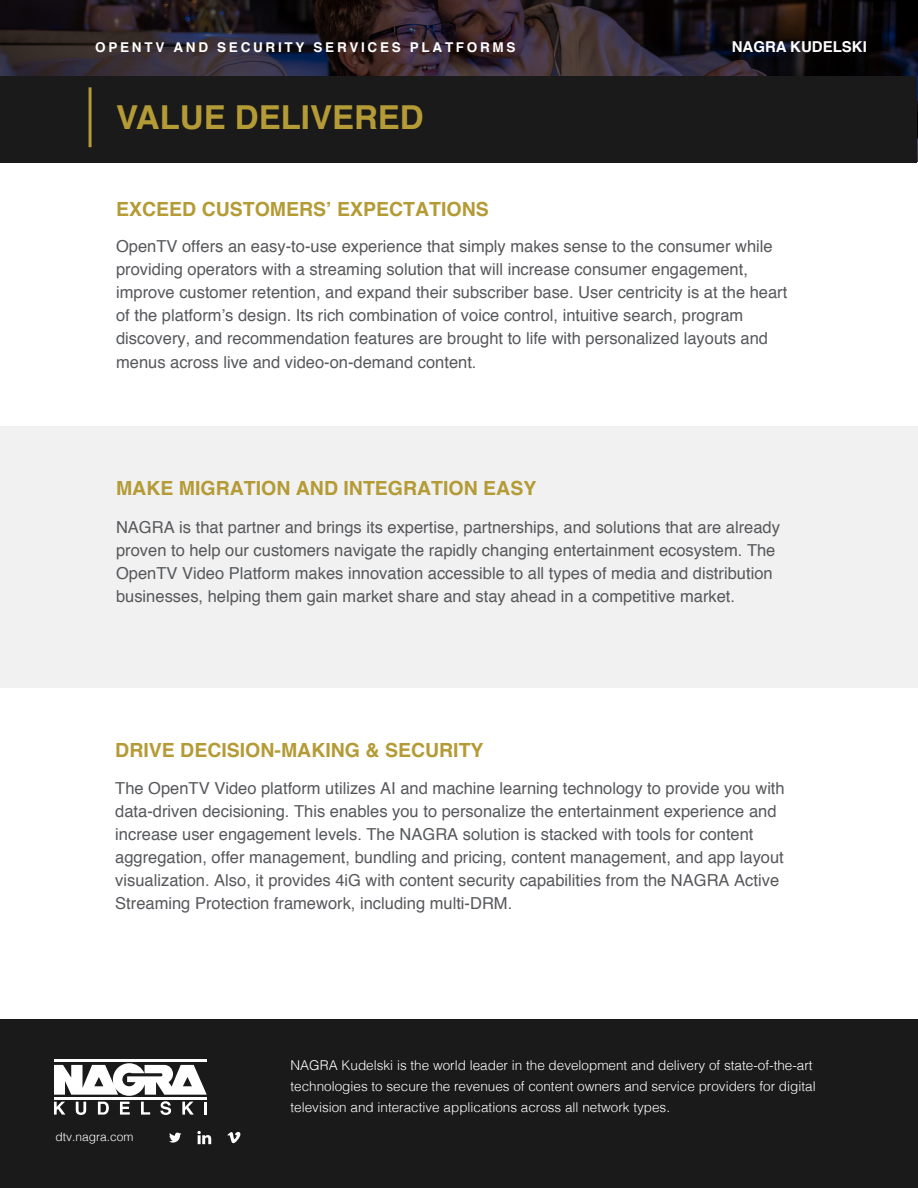
<style>
.page{position:relative;width:918px;height:1188px;background:#fff}
.page>*{position:absolute;margin:0;border:0;box-sizing:border-box;transform-origin:0 0}
.t1{font:700 33px "Helvetica";color:#b49b36}
.t2{font:700 19.5px "Helvetica";color:#b49b36}
.t3{font:16.5px/23.1px "Helvetica";color:#57585b}
.t4{font:700 15px "Helvetica";color:#fff}
.t5{font:300 13.5px/21px "Helvetica";color:#fff}
.t6{font:700 13.5px "Helvetica";letter-spacing:.2em;color:#fff}
.t7{font:300 12px "Helvetica";color:#fff}
</style>
<div class="page">
<svg style="left:0;top:0;width:918px;height:76px;background:#251d23"></svg>
<div style="left:0;top:77px;width:917px;height:86px;background:#1a1a1b"></div>
<hr style="left:89px;top:87px;width:3px;height:60px;background:#b49b36">
<div style="left:0;top:427px;width:918px;height:261px;background:#f1f1f1"></div>
<div style="left:0;top:1020px;width:918px;height:168px;background:#1a1a1b"></div>
<svg style="left:54px;top:1063px;width:153px;height:52px"></svg>
<hr style="left:54px;top:1059px;width:153px;height:3px;background:#fff">
<hr style="left:54px;top:1097px;width:153px;height:2px;background:#fff">
<svg style="left:169px;top:1133px;width:12px;height:10px"></svg>
<svg style="left:197px;top:1131px;width:14px;height:13px"></svg>
<svg style="left:227px;top:1132px;width:13px;height:11px"></svg>
<p class="t6" style="left:95px;top:36px;width:422px">OPENTV AND SECURITY SERVICES PLATFORMS</p>
<p class="t4" style="left:732px;top:34px;width:137px">NAGRA KUDELSKI</p>
<h1 class="t1" style="left:116px;top:90px;width:309px">VALUE DELIVERED</h1>
<p class="t2" style="left:116px;top:194px;width:374px">EXCEED CUSTOMERS’ EXPECTATIONS</p>
<p class="t3" style="left:116px;top:235px;width:673px">OpenTV offers an easy-to-use experience that simply makes sense to the consumer while providing operators with a streaming solution that will increase consumer engagement, improve customer retention, and expand their subscriber base. User centricity is at the heart of the platform’s design. Its rich combination of voice control, intuitive search, program discovery, and recommendation features are brought to life with personalized layouts and menus across live and video-on-demand content.</p>
<p class="t2" style="left:116px;top:472px;width:422px">MAKE MIGRATION AND INTEGRATION EASY</p>
<p class="t3" style="left:116px;top:516px;width:665px">NAGRA is that partner and brings its expertise, partnerships, and solutions that are already proven to help our customers navigate the rapidly changing entertainment ecosystem. The OpenTV Video Platform makes innovation accessible to all types of media and distribution businesses, helping them gain market share and stay ahead in a competitive market.</p>
<p class="t2" style="left:115px;top:734px;width:370px">DRIVE DECISION-MAKING &amp; SECURITY</p>
<p class="t3" style="left:115px;top:777px;width:671px">The OpenTV Video platform utilizes AI and machine learning technology to provide you with data-driven decisioning. This enables you to personalize the entertainment experience and increase user engagement levels. The NAGRA solution is stacked with tools for content aggregation, offer management, bundling and pricing, content management, and app layout visualization. Also, it provides 4iG with content security capabilities from the NAGRA Active Streaming Protection framework, including multi-DRM.</p>
<p class="t7" style="left:56px;top:1126px;width:80px">dtv.nagra.com</p>
<p class="t5" style="left:291px;top:1053px;width:527px">NAGRA Kudelski is the world leader in the development and delivery of state-of-the-art technologies to secure the revenues of content owners and service providers for digital television and interactive applications across all network types.</p>
</div>
